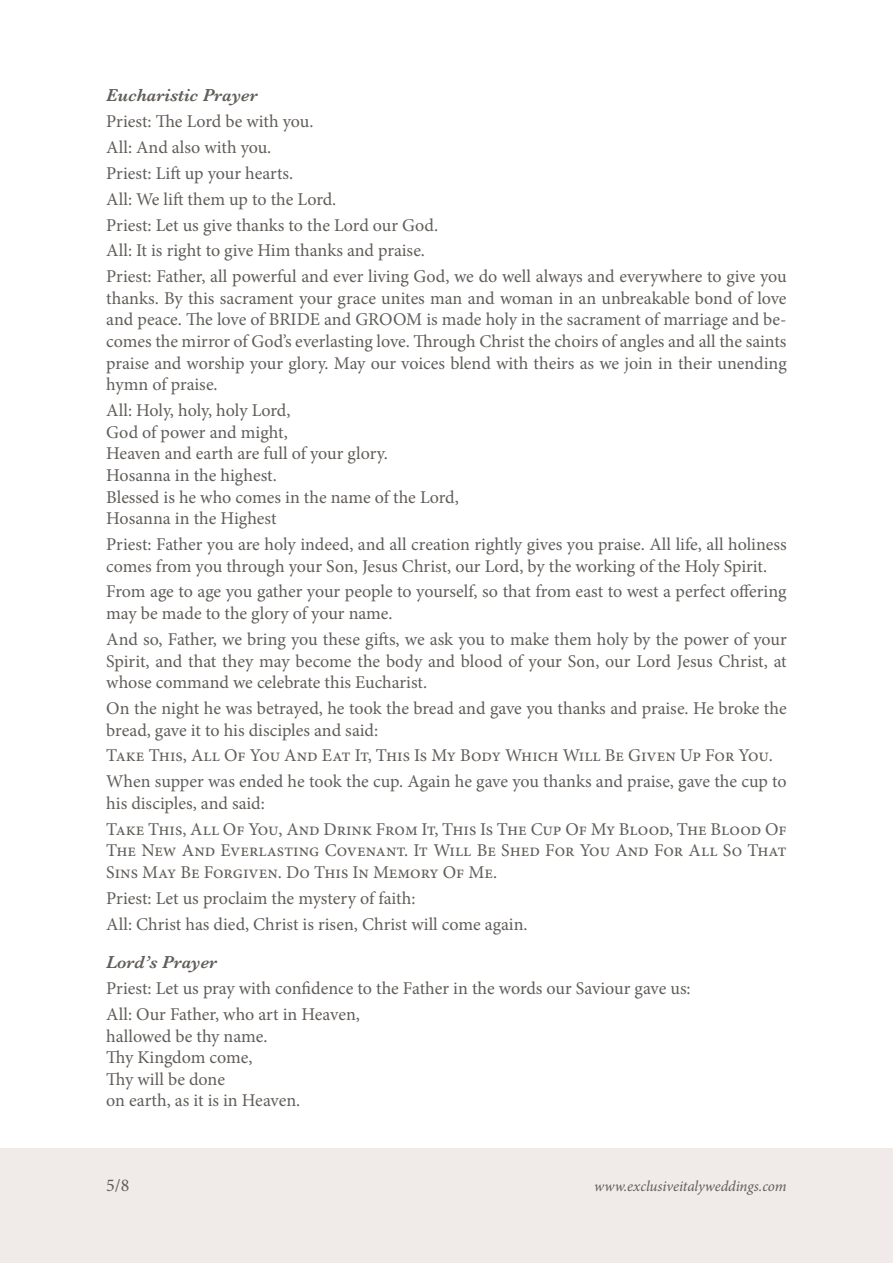
<style>
.page{position:relative;width:893px;height:1263px;background:#fff}
.page>*{position:absolute;margin:0;border:0;box-sizing:border-box;transform-origin:0 0}
.t1{font:18px/21.6px "Minion Pro";color:#615d59}
.t2{font:italic 600 18px "Baskerville";color:#615d59}
.t3{font:italic 15px "Minion Pro";letter-spacing:-.005em;color:#615d59}
</style>
<div class="page">
<div style="left:0;top:1148px;width:893px;height:115px;background:#f0eae8"></div>
<p class="t2" style="left:106px;top:83px;width:153px">Eucharistic Prayer</p>
<p class="t1" style="left:106px;top:109px;width:682px;line-height:25.8px">Priest: The Lord be with you.<br>All: And also with you.<br>Priest: Lift up your hearts.<br>All: We lift them up to the Lord.<br>Priest: Let us give thanks to the Lord our God.<br>All: It is right to give Him thanks and praise.<br>Priest: Father, all powerful and ever living God, we do well always and everywhere to give you</p>
<p class="t1" style="left:106px;top:287px;width:682px;text-align:justify">thanks. By this sacrament your grace unites man and woman in an unbreakable bond of love and peace. The love of BRIDE and GROOM is made holy in the sacrament of marriage and be&shy;comes the mirror of God’s everlasting love. Through Christ the choirs of angles and all the saints praise and worship your glory. May our voices blend with theirs as we join in their unending hymn of praise.</p>
<p class="t1" style="left:106px;top:400px;width:354px">All: Holy, holy, holy Lord,<br>God of power and might,<br>Heaven and earth are full of your glory.<br>Hosanna in the highest.<br>Blessed is he who comes in the name of the Lord,<br>Hosanna in the Highest</p>
<p class="t1" style="left:106px;top:533px;width:682px">Priest: Father you are holy indeed, and all creation rightly gives you praise. All life, all holiness comes from you through your Son, Jesus Christ, our Lord, by the working of the Holy Spirit.</p>
<p class="t1" style="left:106px;top:581px;width:682px">From age to age you gather your people to yourself, so that from east to west a perfect offering may be made to the glory of your name.</p>
<p class="t1" style="left:106px;top:628px;width:682px;text-align:justify">And so, Father, we bring you these gifts, we ask you to make them holy by the power of your Spirit, and that they may become the body and blood of your Son, our Lord Jesus Christ, at whose command we celebrate this Eucharist.</p>
<p class="t1" style="left:106px;top:697px;width:682px">On the night he was betrayed, he took the bread and gave you thanks and praise. He broke the bread, gave it to his disciples and said:</p>
<p class="t1" style="left:106px;top:743px;width:682px;line-height:25.8px">Take This, All Of You And Eat It, This Is My Body Which Will Be Given Up For You.<br>When supper was ended he took the cup. Again he gave you thanks and praise, gave the cup to</p>
<p class="t1" style="left:106px;top:790px;width:682px;line-height:25.8px">his disciples, and said:<br>Take This, All Of You, And Drink From It, This Is The Cup Of My Blood, The Blood Of</p>
<p class="t1" style="left:106px;top:840px;width:682px">The New And Everlasting Covenant. It Will Be Shed For You And For All So That<br>Sins May Be Forgiven. Do This In Memory Of Me.</p>
<p class="t1" style="left:106px;top:885px;width:423px;line-height:25.8px">Priest: Let us proclaim the mystery of faith:<br>All: Christ has died, Christ is risen, Christ will come again.</p>
<p class="t2" style="left:106px;top:950px;width:112px">Lord’s Prayer</p>
<p class="t1" style="left:106px;top:975px;width:586px;line-height:25.8px">Priest: Let us pray with confidence to the Father in the words our Saviour gave us:<br>All: Our Father, who art in Heaven,</p>
<p class="t1" style="left:106px;top:1025px;width:196px">hallowed be thy name.<br>Thy Kingdom come,<br>Thy will be done<br>on earth, as it is in Heaven.</p>
<p class="t1" style="left:106px;top:1174px;width:25px">5/8</p>
<p class="t3" style="left:594px;top:1176px;width:194px">www.exclusiveitalyweddings.com</p>
</div>
